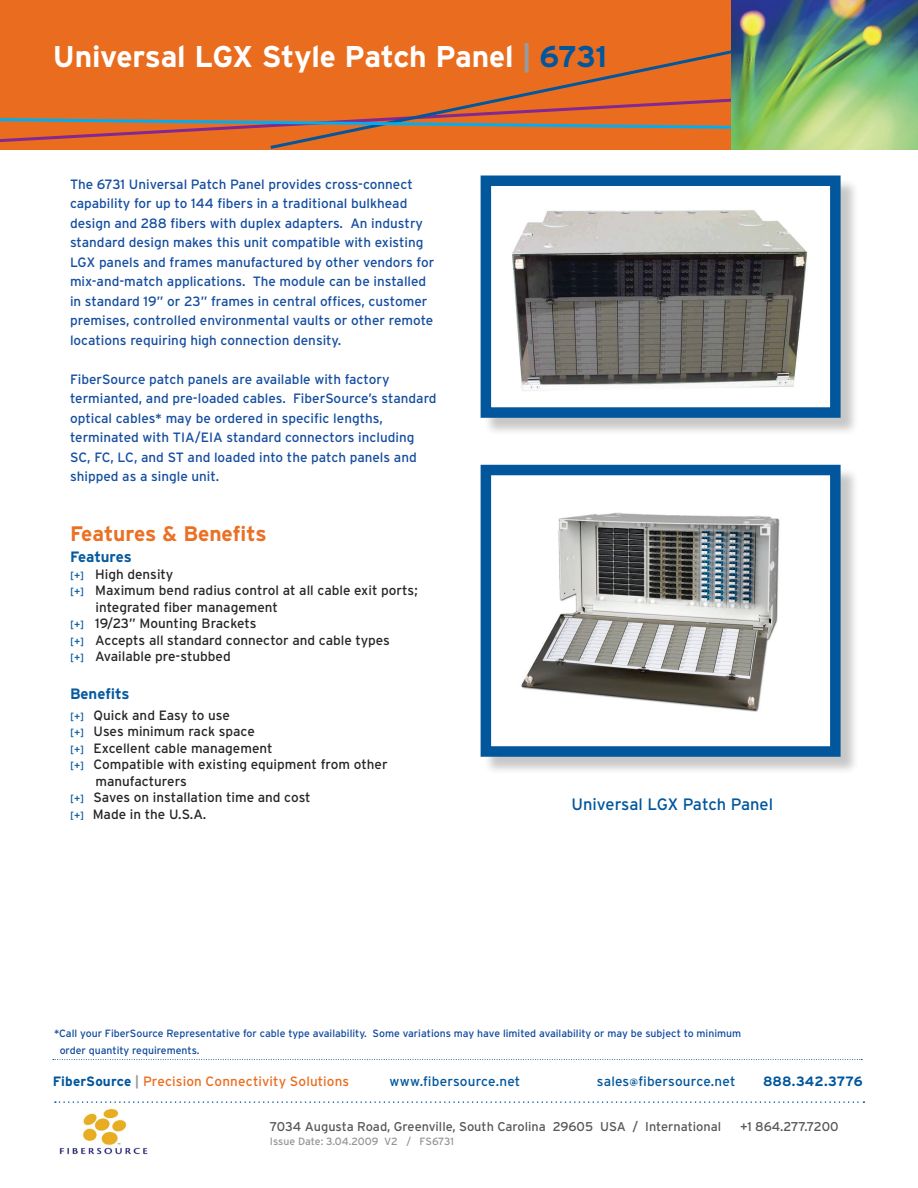
<style>
.page{position:relative;width:918px;height:1188px;background:#fff}
.page>*{position:absolute;margin:0;border:0;box-sizing:border-box;transform-origin:0 0}
.t1{font:700 30px "Interstate";letter-spacing:-.01em;color:#fff}
.t2{font:700 21px "Interstate";letter-spacing:-.005em;color:#ea6d1f}
.t3{font:16.5px "Interstate";color:#01569c}
.t4{font:700 15px "Interstate";letter-spacing:-.005em;color:#01569c}
.t5{font:13.5px/19.5px "Interstate";color:#0f499d}
.t6{font:13.5px "Interstate";color:#231f20}
.t7{font:13.5px "Interstate";letter-spacing:.01em;color:#ea6d1f}
.t8{font:13.5px "Interstate";letter-spacing:.01em;color:#01569c}
.t9{font:700 13.5px "Interstate";letter-spacing:.005em;color:#01569c}
.t10{font:12.75px "Interstate";color:#57585a}
.t11{font:10.5px/16.5px "Interstate";color:#0f499d}
.t12{font:10.5px "Interstate";color:#939598}
.s1{color:#959ca1}
.s2{color:#01569c}
.s3{font-size:10.5px;color:#01569c}
.s4{font-weight:700;color:#01569c}
.s5{font-weight:700;color:#959ca1}
.s6{font-weight:700;font-size:10.5px}
</style>
<div class="page">
<svg style="left:55px;top:1101px;width:809px;height:2px"></svg>
<svg style="left:53px;top:1059px;width:809px;height:1px"></svg>
<div style="left:0;top:0;width:918px;height:149px;background:#ea6d1f"></div>
<svg style="left:267px;top:48px;width:465px;height:102px"></svg>
<img style="left:732px;top:0;width:185px;height:150px">
<svg style="left:0;top:97px;width:737px;height:48px"></svg>
<img style="left:59px;top:1109px;width:89px;height:46px">
<div style="left:483px;top:178px;width:376px;height:258px;background:#231f20;opacity:.25"></div>
<img style="left:492px;top:188px;width:338px;height:219px">
<div style="left:481px;top:176px;width:360px;height:242px;border:10px solid #01569c"></div>
<div style="left:483px;top:467px;width:376px;height:308px;background:#231f20;opacity:.25"></div>
<div style="left:486px;top:470px;width:349px;height:282px;background:#fff"></div>
<img style="left:521px;top:512px;width:259px;height:200px">
<div style="left:481px;top:465px;width:360px;height:292px;border:10px solid #01569c"></div>
<h1 class="t1" style="left:53px;top:39px;width:556px">Universal LGX Style Patch Panel <span class="s1">|</span> <span class="s2">6731</span></h1>
<p class="t5" style="left:70px;top:174px;width:366px">The 6731 Universal Patch Panel provides cross-connect capability for up to 144 fibers in a traditional bulkhead design and 288 fibers with duplex adapters. An industry standard design makes this unit compatible with existing LGX panels and frames manufactured by other vendors for mix-and-match applications. The module can be installed in standard 19” or 23” frames in central offices, customer premises, controlled environmental vaults or other remote locations requiring high connection density.</p>
<p class="t5" style="left:70px;top:369px;width:368px">FiberSource patch panels are available with factory termianted, and pre-loaded cables. FiberSource’s standard optical cables* may be ordered in specific lengths, terminated with TIA/EIA standard connectors including SC, FC, LC, and ST and loaded into the patch panels and shipped as a single unit.</p>
<h2 class="t2" style="left:70px;top:522px;width:198px">Features &amp; Benefits</h2>
<p class="t4" style="left:70px;top:549px;width:63px">Features</p>
<p class="t6" style="left:70px;top:566px;width:105px"><span class="s3">[+]</span> High density</p>
<p class="t6" style="left:70px;top:583px;width:349px"><span class="s3">[+]</span> Maximum bend radius control at all cable exit ports;</p>
<p class="t6" style="left:96px;top:599px;width:184px">integrated fiber management</p>
<p class="t6" style="left:70px;top:616px;width:188px"><span class="s3">[+]</span> 19/23” Mounting Brackets</p>
<p class="t6" style="left:70px;top:632px;width:322px"><span class="s3">[+]</span> Accepts all standard connector and cable types</p>
<p class="t6" style="left:70px;top:649px;width:162px"><span class="s3">[+]</span> Available pre-stubbed</p>
<p class="t4" style="left:70px;top:685px;width:61px">Benefits</p>
<p class="t6" style="left:70px;top:707px;width:162px"><span class="s3">[+]</span> Quick and Easy to use</p>
<p class="t6" style="left:70px;top:724px;width:186px"><span class="s3">[+]</span> Uses minimum rack space</p>
<p class="t6" style="left:70px;top:740px;width:204px"><span class="s3">[+]</span> Excellent cable management</p>
<p class="t6" style="left:70px;top:757px;width:319px"><span class="s3">[+]</span> Compatible with existing equipment from other</p>
<p class="t6" style="left:96px;top:773px;width:93px">manufacturers</p>
<p class="t6" style="left:70px;top:790px;width:242px"><span class="s3">[+]</span> Saves on installation time and cost</p>
<p class="t6" style="left:70px;top:806px;width:138px"><span class="s3">[+]</span> Made in the U.S.A.</p>
<p class="t3" style="left:572px;top:795px;width:203px">Universal LGX Patch Panel</p>
<p class="t11" style="left:60px;top:1025px;width:683px;text-indent:-6px">*Call your FiberSource Representative for cable type availability. Some variations may have limited availability or may be subject to minimum order quantity requirements.</p>
<p class="t7" style="left:53px;top:1073px;width:298px"><span class="s4">FiberSource</span> <span class="s5">|</span> Precision Connectivity Solutions</p>
<p class="t8" style="left:389px;top:1073px;width:132px">www.fibersource.net</p>
<p class="t8" style="left:597px;top:1073px;width:140px">sales<span class="s6">@</span>fibersource.net</p>
<p class="t9" style="left:763px;top:1073px;width:101px">888.342.3776</p>
<p class="t10" style="left:270px;top:1120px;width:453px">7034 Augusta Road, Greenville, South Carolina 29605 USA / International</p>
<p class="t10" style="left:740px;top:1120px;width:100px">+1 864.277.7200</p>
<p class="t12" style="left:270px;top:1135px;width:186px">Issue Date: 3.04.2009 V2 / FS6731</p>
</div>
